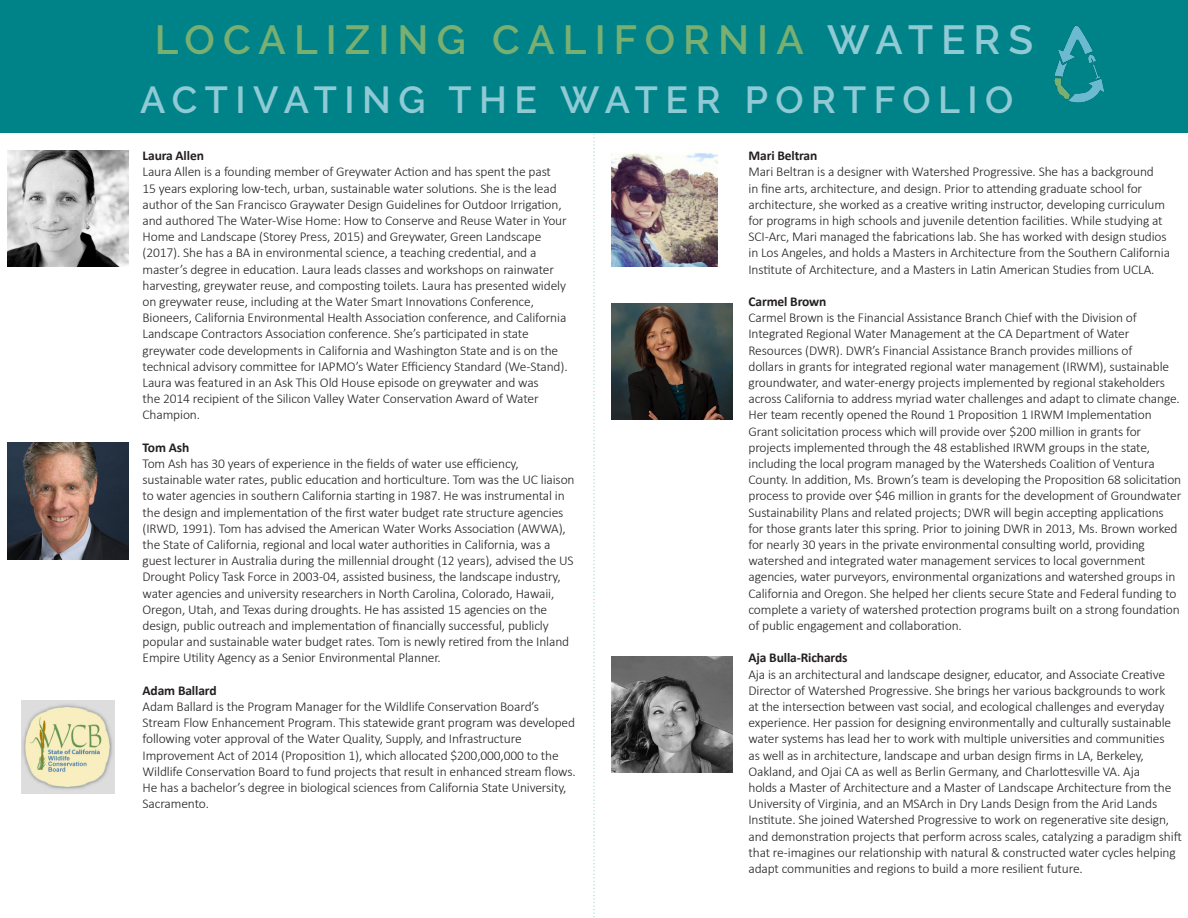
<style>
.page{position:relative;width:1188px;height:918px;background:#fff}
.page>*{position:absolute;margin:0;border:0;box-sizing:border-box;transform-origin:0 0}
.t1{font:600 40.5px "Raleway";letter-spacing:.2em;color:#7aaf72}
.t2{font:600 37.5px "Raleway";letter-spacing:.2em;color:#8fcad5}
.t3{font:300 13.5px/16.2px "Calibri";letter-spacing:-.01em;color:#231f20}
.t4{font:700 13.5px "Calibri";letter-spacing:-.01em;color:#231f20}
.s1{color:#8fcad5}
</style>
<div class="page">
<svg style="left:593px;top:134px;width:2px;height:783px"></svg>
<div style="left:0;top:0;width:1188px;height:133px;background:#008388"></div>
<img style="left:8px;top:150px;width:120px;height:117px">
<img style="left:612px;top:656px;width:120px;height:117px">
<img style="left:612px;top:303px;width:120px;height:117px">
<img style="left:8px;top:443px;width:120px;height:116px">
<img style="left:22px;top:701px;width:92px;height:92px">
<img style="left:612px;top:153px;width:105px;height:114px">
<img style="left:1054px;top:26px;width:51px;height:77px">
<p class="t1" style="left:155px;top:17px;width:880px">LOCALIZING CALIFORNIA <span class="s1">WATERS</span></p>
<p class="t2" style="left:140px;top:79px;width:875px">ACTIVATING THE WATER PORTFOLIO</p>
<p class="t4" style="left:143px;top:146px;width:63px">Laura Allen</p>
<p class="t3" style="left:143px;top:164px;width:427px">Laura Allen is a founding member of Greywater Action and has spent the past 15 years exploring low-tech, urban, sustainable water solutions. She is the lead author of the San Francisco Graywater Design Guidelines for Outdoor Irrigation, and authored The Water-Wise Home: How to Conserve and Reuse Water in Your Home and Landscape (Storey Press, 2015) and Greywater, Green Landscape (2017). She has a BA in environmental science, a teaching credential, and a master’s degree in education. Laura leads classes and workshops on rainwater harvesting, greywater reuse, and composting toilets. Laura has presented widely on greywater reuse, including at the Water Smart Innovations Conference, Bioneers, California Environmental Health Association conference, and California Landscape Contractors Association conference. She’s participated in state greywater code developments in California and Washington State and is on the technical advisory committee for IAPMO’s Water Efficiency Standard (We-Stand).<br>Laura was featured in an Ask This Old House episode on greywater and was<br>the 2014 recipient of the Silicon Valley Water Conservation Award of Water Champion.</p>
<p class="t4" style="left:143px;top:438px;width:48px">Tom Ash</p>
<p class="t3" style="left:143px;top:455px;width:434px">Tom Ash has 30 years of experience in the fields of water use efficiency, sustainable water rates, public education and horticulture. Tom was the UC liaison to water agencies in southern California starting in 1987. He was instrumental in the design and implementation of the first water budget rate structure agencies (IRWD, 1991). Tom has advised the American Water Works Association (AWWA), the State of California, regional and local water authorities in California, was a guest lecturer in Australia during the millennial drought (12 years), advised the US Drought Policy Task Force in 2003-04, assisted business, the landscape industry, water agencies and university researchers in North Carolina, Colorado, Hawaii, Oregon, Utah, and Texas during droughts. He has assisted 15 agencies on the design, public outreach and implementation of financially successful, publicly popular and sustainable water budget rates. Tom is newly retired from the Inland Empire Utility Agency as a Senior Environmental Planner.</p>
<p class="t4" style="left:143px;top:681px;width:76px">Adam Ballard</p>
<p class="t3" style="left:143px;top:698px;width:435px">Adam Ballard is the Program Manager for the Wildlife Conservation Board’s Stream Flow Enhancement Program. This statewide grant program was developed following voter approval of the Water Quality, Supply, and Infrastructure Improvement Act of 2014 (Proposition 1), which allocated $200,000,000 to the Wildlife Conservation Board to fund projects that result in enhanced stream flows.<br>He has a bachelor’s degree in biological sciences from California State University, Sacramento.</p>
<p class="t4" style="left:748px;top:146px;width:70px">Mari Beltran</p>
<p class="t3" style="left:748px;top:164px;width:423px">Mari Beltran is a designer with Watershed Progressive. She has a background<br>in fine arts, architecture, and design. Prior to attending graduate school for architecture, she worked as a creative writing instructor, developing curriculum for programs in high schools and juvenile detention facilities. While studying at SCI-Arc, Mari managed the fabrications lab. She has worked with design studios in Los Angeles, and holds a Masters in Architecture from the Southern California Institute of Architecture, and a Masters in Latin American Studies from UCLA.</p>
<p class="t4" style="left:748px;top:292px;width:80px">Carmel Brown</p>
<p class="t3" style="left:748px;top:310px;width:434px">Carmel Brown is the Financial Assistance Branch Chief with the Division of Integrated Regional Water Management at the CA Department of Water Resources (DWR). DWR’s Financial Assistance Branch provides millions of<br>dollars in grants for integrated regional water management (IRWM), sustainable groundwater, and water-energy projects implemented by regional stakeholders across California to address myriad water challenges and adapt to climate change.<br>Her team recently opened the Round 1 Proposition 1 IRWM Implementation Grant solicitation process which will provide over $200 million in grants for projects implemented through the 48 established IRWM groups in the state, including the local program managed by the Watersheds Coalition of Ventura County. In addition, Ms. Brown’s team is developing the Proposition 68 solicitation process to provide over $46 million in grants for the development of Groundwater Sustainability Plans and related projects; DWR will begin accepting applications for those grants later this spring. Prior to joining DWR in 2013, Ms. Brown worked for nearly 30 years in the private environmental consulting world, providing watershed and integrated water management services to local government agencies, water purveyors, environmental organizations and watershed groups in California and Oregon. She helped her clients secure State and Federal funding to complete a variety of watershed protection programs built on a strong foundation of public engagement and collaboration.</p>
<p class="t4" style="left:748px;top:648px;width:101px">Aja Bulla-Richards</p>
<p class="t3" style="left:748px;top:666px;width:435px">Aja is an architectural and landscape designer, educator, and Associate Creative Director of Watershed Progressive. She brings her various backgrounds to work<br>at the intersection between vast social, and ecological challenges and everyday experience. Her passion for designing environmentally and culturally sustainable water systems has lead her to work with multiple universities and communities<br>as well as in architecture, landscape and urban design firms in LA, Berkeley, Oakland, and Ojai CA as well as Berlin Germany, and Charlottesville VA. Aja<br>holds a Master of Architecture and a Master of Landscape Architecture from the University of Virginia, and an MSArch in Dry Lands Design from the Arid Lands Institute. She joined Watershed Progressive to work on regenerative site design, and demonstration projects that perform across scales, catalyzing a paradigm shift that re-imagines our relationship with natural &amp; constructed water cycles helping adapt communities and regions to build a more resilient future.</p>
</div>
